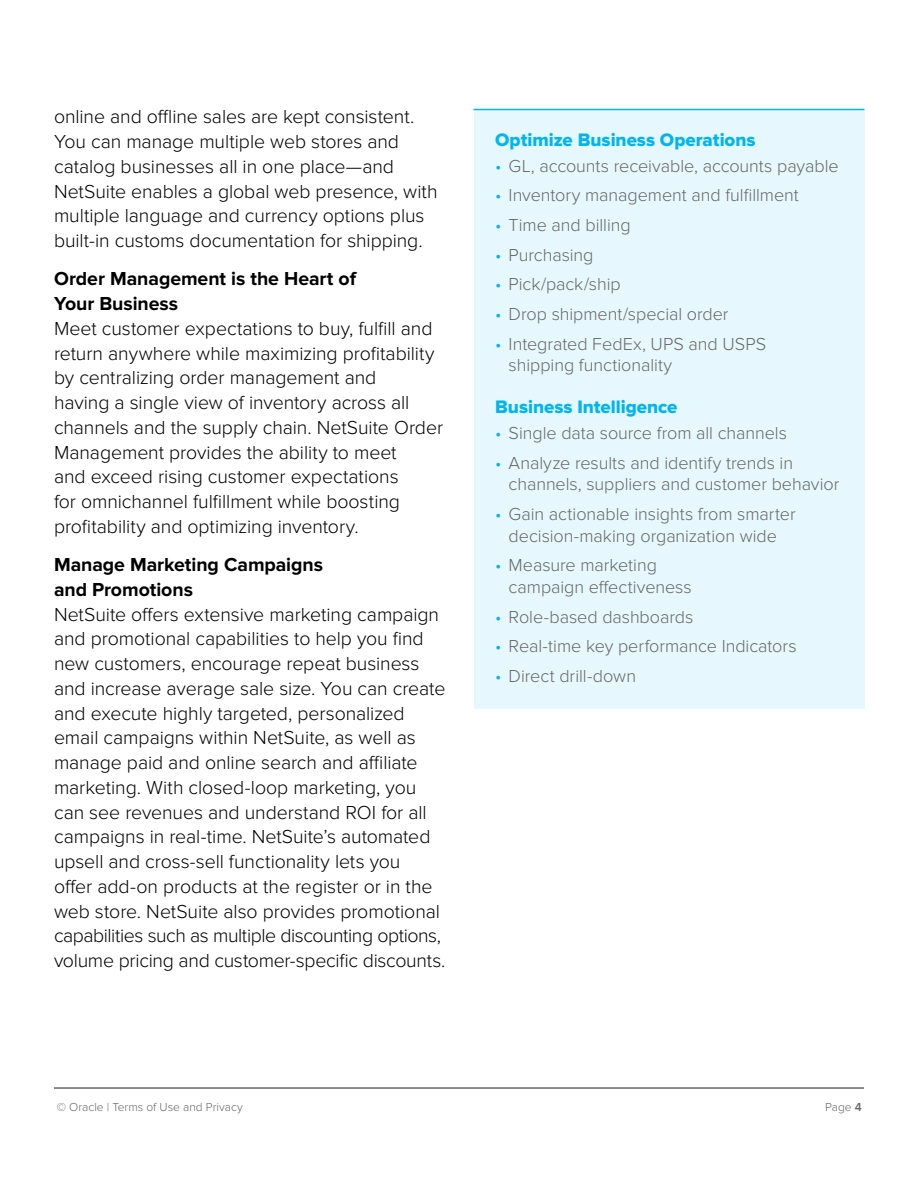
<style>
.page{position:relative;width:918px;height:1188px;background:#fff}
.page>*{position:absolute;margin:0;border:0;box-sizing:border-box;transform-origin:0 0}
.t1{font:300 19.5px/24.8px "Proxima Nova";letter-spacing:-.005em;color:#000}
.t2{font:700 19.5px/24.8px "Proxima Nova";letter-spacing:-.005em;color:#000}
.t3{font:18.75px "Proxima Nova Extrabld";color:#00b5ef}
.t4{font:300 18px/21.6px "Proxima Nova";letter-spacing:-.005em;color:#666}
.t5{font:300 12px "Proxima Nova";color:#666}
.s1{color:#00b5ef}
.s2{font-weight:600}
</style>
<div class="page">
<hr style="left:54px;top:1087px;width:810px;height:2px;background:#666">
<div style="left:474px;top:109px;width:390px;height:298px;background:#e6f8fd"></div>
<div style="left:474px;top:377px;width:390px;height:332px;background:#e6f8fd"></div>
<hr style="left:474px;top:109px;width:390px;height:1px;background:#00b5ef">
<p class="t1" style="left:54px;top:105px;width:385px">online and offline sales are kept consistent.<br>You can manage multiple web stores and catalog businesses all in one place—and NetSuite enables a global web presence, with multiple language and currency options plus built-in customs documentation for shipping.</p>
<p class="t2" style="left:54px;top:267px;width:304px">Order Management is the Heart of<br>Your Business</p>
<p class="t1" style="left:54px;top:316px;width:391px">Meet customer expectations to buy, fulfill and return anywhere while maximizing profitability by centralizing order management and<br>having a single view of inventory across all channels and the supply chain. NetSuite Order Management provides the ability to meet<br>and exceed rising customer expectations<br>for omnichannel fulfillment while boosting profitability and optimizing inventory.</p>
<p class="t2" style="left:54px;top:553px;width:270px">Manage Marketing Campaigns and Promotions</p>
<p class="t1" style="left:54px;top:602px;width:393px">NetSuite offers extensive marketing campaign and promotional capabilities to help you find new customers, encourage repeat business and increase average sale size. You can create and execute highly targeted, personalized email campaigns within NetSuite, as well as manage paid and online search and affiliate marketing. With closed-loop marketing, you can see revenues and understand ROI for all campaigns in real-time. NetSuite’s automated upsell and cross-sell functionality lets you<br>offer add-on products at the register or in the web store. NetSuite also provides promotional capabilities such as multiple discounting options, volume pricing and customer-specific discounts.</p>
<p class="t3" style="left:495px;top:129px;width:262px">Optimize Business Operations</p>
<p class="t4" style="left:495px;top:155px;width:345px"><span class="s1">•</span> GL, accounts receivable, accounts payable</p>
<p class="t4" style="left:495px;top:185px;width:305px"><span class="s1">•</span> Inventory management and fulfillment</p>
<p class="t4" style="left:495px;top:214px;width:137px"><span class="s1">•</span> Time and billing</p>
<p class="t4" style="left:495px;top:244px;width:100px"><span class="s1">•</span> Purchasing</p>
<p class="t4" style="left:495px;top:274px;width:127px"><span class="s1">•</span> Pick/pack/ship</p>
<p class="t4" style="left:495px;top:304px;width:235px"><span class="s1">•</span> Drop shipment/special order</p>
<p class="t4" style="left:509px;top:333px;width:259px;text-indent:-14px"><span class="s1">•</span> Integrated FedEx, UPS and USPS shipping functionality</p>
<p class="t3" style="left:495px;top:396px;width:184px">Business Intelligence</p>
<p class="t4" style="left:495px;top:423px;width:293px"><span class="s1">•</span> Single data source from all channels</p>
<p class="t4" style="left:509px;top:452px;width:332px;text-indent:-14px"><span class="s1">•</span> Analyze results and identify trends in channels, suppliers and customer behavior</p>
<p class="t4" style="left:495px;top:504px;width:302px;text-align:center"><span class="s1">•</span> Gain actionable insights from smarter decision-making organization wide</p>
<p class="t4" style="left:509px;top:555px;width:185px;text-indent:-14px"><span class="s1">•</span> Measure marketing campaign effectiveness</p>
<p class="t4" style="left:495px;top:606px;width:200px"><span class="s1">•</span> Role-based dashboards</p>
<p class="t4" style="left:495px;top:636px;width:303px"><span class="s1">•</span> Real-time key performance Indicators</p>
<p class="t4" style="left:495px;top:666px;width:142px"><span class="s1">•</span> Direct drill-down</p>
<p class="t5" style="left:57px;top:1100px;width:188px">© Oracle | Terms of Use and Privacy</p>
<p class="t5" style="left:825px;top:1100px;width:38px">Page <span class="s2">4</span></p>
</div>
